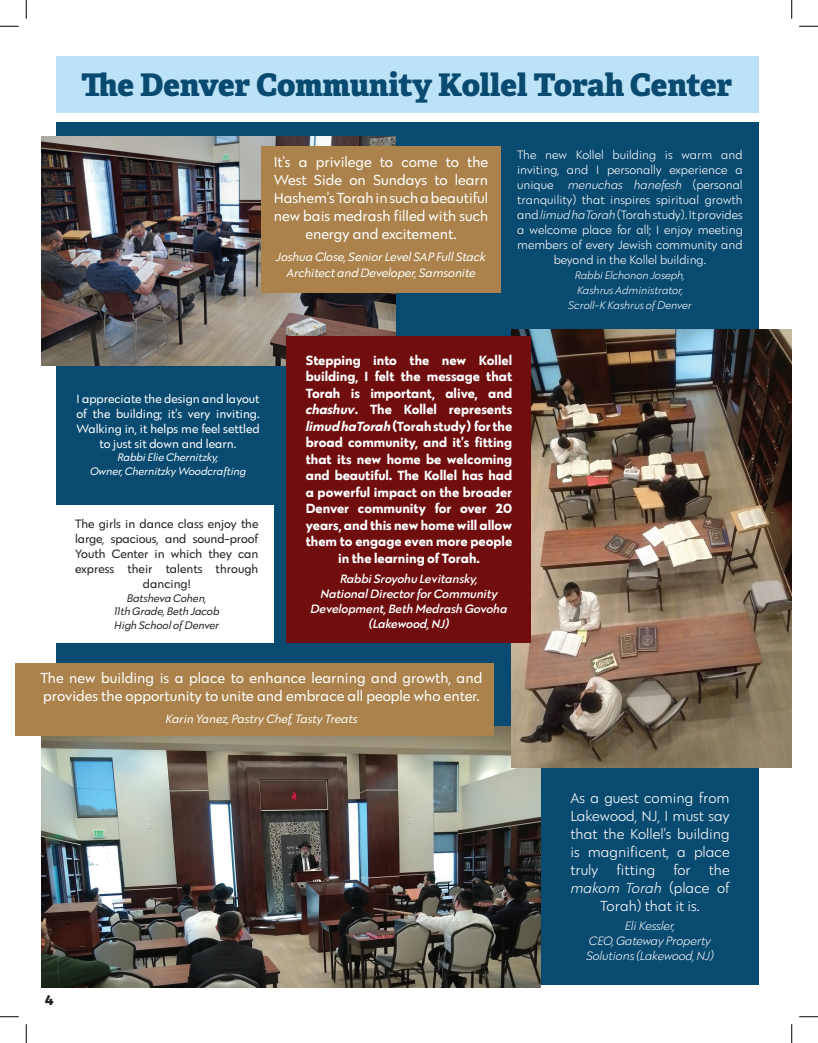
<style>
.page{position:relative;width:818px;height:1043px;background:#fff}
.page>*{position:absolute;margin:0;border:0;box-sizing:border-box;transform-origin:0 0}
.t1{font:800 31.25px "Adelle";color:#094a71}
.t2{font:15px/18px "Galatea";color:#fff;text-align:center}
.t3{font:300 15px/18px "Galatea";color:#fff;text-align:center}
.t4{font:800 15px "Adelle";color:#231f20}
.t5{font:700 13.75px/16.5px "Galatea";color:#fff;text-align:center}
.t6{font:300 12.5px/15px "Galatea";color:#fff;text-align:center}
.t7{font:12.5px/15px "Galatea";color:#231f20;text-align:center}
.t8{font:12.5px/15px "Galatea";color:#fff;text-align:center}
.t9{font:italic 12.5px/16.2px "Galatea";color:#fff;text-align:center}
.t10{font:italic 500 12.5px/15px "Galatea";color:#fff;text-align:center}
.t11{font:italic 300 12.5px/15px "Galatea";color:#fff;text-align:center}
.t12{font:italic 300 11.25px/15px "Galatea";color:#fff;text-align:center}
.t13{font:italic 11.25px/13.5px "Galatea";color:#231f20;text-align:center}
.t14{font:italic 11.25px/13.5px "Galatea";color:#fff;text-align:center}
.s1{font-style:italic}
</style>
<div class="page">
<div style="left:56px;top:57px;width:702px;height:56px;background:#bce2f7"></div>
<div style="left:56px;top:122px;width:702px;height:862px;background:#094a71"></div>
<div style="left:42px;top:505px;width:232px;height:138px;background:#fff"></div>
<img style="left:42px;top:726px;width:498px;height:261px">
<img style="left:42px;top:136px;width:354px;height:230px">
<img style="left:511px;top:330px;width:280px;height:437px">
<div style="left:287px;top:337px;width:244px;height:306px;background:#700e0f"></div>
<div style="left:15px;top:663px;width:478px;height:72px;background:#ab824b"></div>
<div style="left:261px;top:146px;width:239px;height:147px;background:#ab824b"></div>
<svg style="left:0;top:25px;width:19px;height:2px"></svg>
<svg style="left:799px;top:25px;width:19px;height:2px"></svg>
<svg style="left:0;top:1016px;width:19px;height:1px"></svg>
<svg style="left:799px;top:1016px;width:19px;height:1px"></svg>
<svg style="left:25px;top:0;width:2px;height:19px"></svg>
<svg style="left:25px;top:1024px;width:2px;height:18px"></svg>
<svg style="left:791px;top:0;width:1px;height:19px"></svg>
<svg style="left:791px;top:1024px;width:1px;height:18px"></svg>
<h1 class="t1" style="left:81px;top:65px;width:652px">The Denver Community Kollel Torah Center</h1>
<p class="t2" style="left:274px;top:153px;width:216px">It's a privilege to come to the<br>West Side on Sundays to learn<br>Hashem's Torah in such a beautiful new bais medrash filled with such energy and excitement.</p>
<p class="t9" style="left:276px;top:248px;width:211px">Joshua Close, Senior Level SAP Full Stack<br>Architect and Developer, Samsonite</p>
<p class="t6" style="left:517px;top:147px;width:227px">The new Kollel building is warm and inviting, and I personally experience a unique <span class="s1">menuchas hanefesh</span> (personal tranquility) that inspires spiritual growth and <span class="s1">limud haTorah</span> (Torah study). It provides a welcome place for all; I enjoy meeting members of every Jewish community and beyond in the Kollel building.</p>
<p class="t12" style="left:568px;top:267px;width:125px">Rabbi Elchonon Joseph,<br>Kashrus Administrator,<br>Scroll-K Kashrus of Denver</p>
<p class="t8" style="left:76px;top:391px;width:185px">I appreciate the design and layout of the building; it’s very inviting.<br>Walking in, it helps me feel settled to just sit down and learn.</p>
<p class="t14" style="left:90px;top:450px;width:157px">Rabbi Elie Chernitzky,<br>Owner, Chernitzky Woodcrafting</p>
<p class="t7" style="left:75px;top:516px;width:185px">The girls in dance class enjoy the large, spacious, and sound-proof<br>Youth Center in which they can express their talents through dancing!</p>
<p class="t13" style="left:114px;top:591px;width:107px">Batsheva Cohen,<br>11th Grade, Beth Jacob<br>High School of Denver</p>
<p class="t5" style="left:306px;top:351px;width:208px">Stepping into the new Kollel building, I felt the message that<br>Torah is important, alive, and <span class="s1">chashuv</span>. The Kollel represents <span class="s1">limud haTorah</span> (Torah study) for the broad community, and it’s fitting that its new home be welcoming and beautiful. The Kollel has had a powerful impact on the broader<br>Denver community for over 20 years, and this new home will allow them to engage even more people in the learning of Torah.</p>
<p class="t10" style="left:310px;top:571px;width:198px">Rabbi Sroyohu Levitansky,<br>National Director for Community<br>Development, Beth Medrash Govoha (Lakewood, NJ)</p>
<p class="t2" style="left:40px;top:669px;width:443px;line-height:17.5px;text-align:left">The new building is a place to enhance learning and growth, and provides the opportunity to unite and embrace all people who enter.</p>
<p class="t9" style="left:165px;top:710px;width:194px">Karin Yanez, Pastry Chef, Tasty Treats</p>
<p class="t4" style="left:45px;top:988px;width:10px">4</p>
<p class="t3" style="left:570px;top:788px;width:161px">As a guest coming from<br>Lakewood, NJ, I must say that the Kollel’s building is magnificent, a place truly fitting for the <span class="s1">makom Torah</span> (place of<br>Torah) that it is.</p>
<p class="t11" style="left:586px;top:917px;width:129px">Eli Kessler,<br>CEO, Gateway Property<br>Solutions (Lakewood, NJ)</p>
</div>
